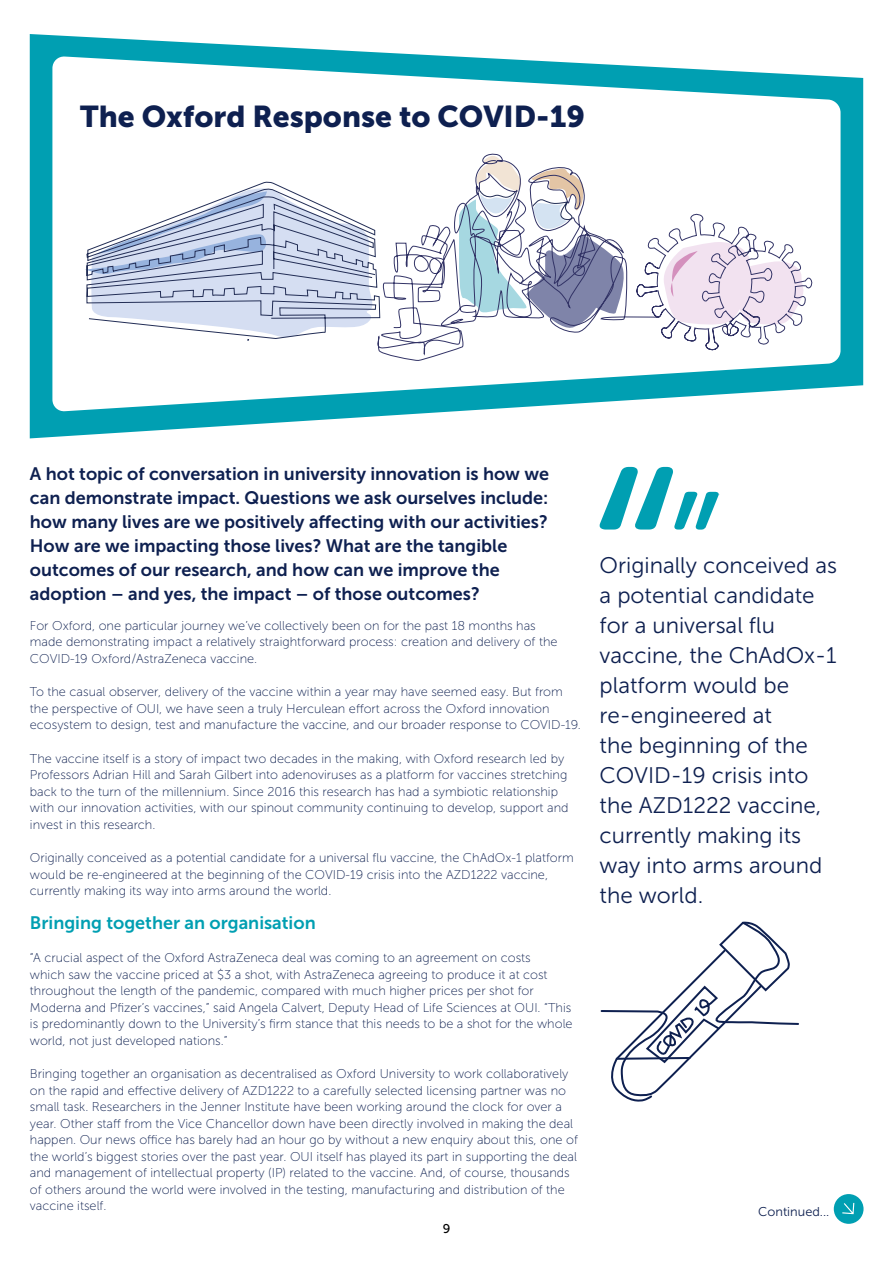
<style>
.page{position:relative;width:893px;height:1263px;background:#fff}
.page>*{position:absolute;margin:0;border:0;box-sizing:border-box;transform-origin:0 0}
.t1{font:30px "Museo Sans 900";color:#0e2050}
.t2{font:22.5px/30px "Museo Sans 300";color:#0e2050}
.t3{font:18px/24px "Museo Sans 700";color:#0e2050}
.t4{font:18px "Museo Sans 700";color:#009fb2}
.t5{font:12.75px/16.5px "Museo Sans 100";color:#0e2050}
.t6{font:12.75px "Museo Sans 300";color:#0e2050}
.t7{font:12.75px "Museo Sans 500";color:#000}
</style>
<div class="page">
<svg style="left:600px;top:467px;width:119px;height:63px"></svg>
<svg style="left:30px;top:34px;width:833px;height:404px"></svg>
<svg style="left:52px;top:56px;width:788px;height:356px"></svg>
<svg style="left:91px;top:339px;width:284px;height:4px"></svg>
<svg style="left:86px;top:181px;width:289px;height:158px"></svg>
<svg style="left:375px;top:135px;width:438px;height:227px"></svg>
<svg style="left:459px;top:152px;width:171px;height:183px"></svg>
<svg style="left:600px;top:921px;width:199px;height:181px"></svg>
<div style="left:834px;top:1194px;width:29px;height:30px;background:#009fb2;border-radius:50%"></div>
<svg style="left:842px;top:1202px;width:13px;height:13px"></svg>
<h1 class="t1" style="left:80px;top:99px;width:506px">The Oxford Response to COVID-19</h1>
<p class="t3" style="left:30px;top:462px;width:521px">A hot topic of conversation in university innovation is how we can demonstrate impact. Questions we ask ourselves include: how many lives are we positively affecting with our activities?<br>How are we impacting those lives? What are the tangible outcomes of our research, and how can we improve the adoption – and yes, the impact – of those outcomes?</p>
<p class="t5" style="left:30px;top:617px;width:529px">For Oxford, one particular journey we’ve collectively been on for the past 18 months has made demonstrating impact a relatively straightforward process: creation and delivery of the<br>COVID-19 Oxford/AstraZeneca vaccine.</p>
<p class="t5" style="left:30px;top:684px;width:552px">To the casual observer, delivery of the vaccine within a year may have seemed easy. But from the perspective of OUI, we have seen a truly Herculean effort across the Oxford innovation ecosystem to design, test and manufacture the vaccine, and our broader response to COVID-19.</p>
<p class="t5" style="left:30px;top:750px;width:540px">The vaccine itself is a story of impact two decades in the making, with Oxford research led by Professors Adrian Hill and Sarah Gilbert into adenoviruses as a platform for vaccines stretching back to the turn of the millennium. Since 2016 this research has had a symbiotic relationship with our innovation activities, with our spinout community continuing to develop, support and invest in this research.</p>
<p class="t5" style="left:30px;top:850px;width:545px">Originally conceived as a potential candidate for a universal flu vaccine, the ChAdOx-1 platform would be re-engineered at the beginning of the COVID-19 crisis into the AZD1222 vaccine, currently making its way into arms around the world.</p>
<h3 class="t4" style="left:30px;top:912px;width:287px">Bringing together an organisation</h3>
<p class="t5" style="left:30px;top:950px;width:544px">“A crucial aspect of the Oxford AstraZeneca deal was coming to an agreement on costs<br>which saw the vaccine priced at $3 a shot, with AstraZeneca agreeing to produce it at cost throughout the length of the pandemic, compared with much higher prices per shot for Moderna and Pfizer’s vaccines,” said Angela Calvert, Deputy Head of Life Sciences at OUI. “This is predominantly down to the University’s firm stance that this needs to be a shot for the whole world, not just developed nations.”</p>
<p class="t5" style="left:30px;top:1066px;width:549px">Bringing together an organisation as decentralised as Oxford University to work collaboratively on the rapid and effective delivery of AZD1222 to a carefully selected licensing partner was no small task. Researchers in the Jenner Institute have been working around the clock for over a year. Other staff from the Vice Chancellor down have been directly involved in making the deal happen. Our news office has barely had an hour go by without a new enquiry about this, one of the world’s biggest stories over the past year. OUI itself has played its part in supporting the deal and management of intellectual property (IP) related to the vaccine. And, of course, thousands of others around the world were involved in the testing, manufacturing and distribution of the vaccine itself.</p>
<p class="t7" style="left:443px;top:1221px;width:9px">9</p>
<p class="t2" style="left:600px;top:550px;width:239px">Originally conceived as a potential candidate for a universal flu vaccine, the ChAdOx-1 platform would be re-engineered at<br>the beginning of the<br>COVID-19 crisis into the AZD1222 vaccine, currently making its way into arms around the world.</p>
<p class="t6" style="left:758px;top:1204px;width:73px">Continued...</p>
</div>
